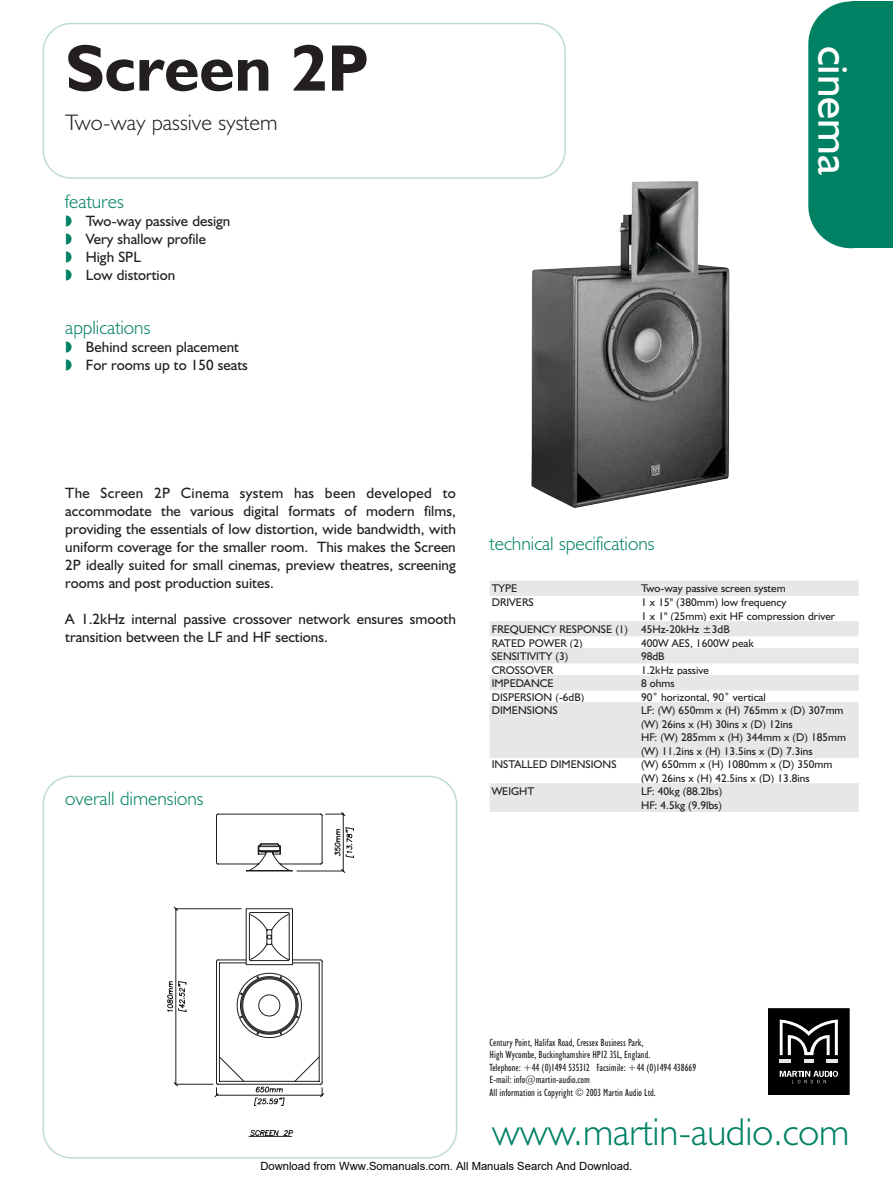
<style>
.page{position:relative;width:893px;height:1187px;background:#fff}
.page>*{position:absolute;margin:0;border:0;box-sizing:border-box;transform-origin:0 0}
.t1{font:700 66px "Humanist 521 BT";color:#231f1f}
.t2{font:45px "Humanist 521 BT";color:#fff}
.t3{font:300 39px "Humanist 521 BT";color:#008164}
.t4{font:300 22.5px "Humanist 521 BT";color:#231f1f}
.t5{font:300 19.5px "Humanist 521 BT";color:#008164}
.t6{font:15px/18px "Humanist 521 BT";color:#231f1f}
.t7{font:11.25px/13.5px "Humanist 521 BT";color:#231f1f}
.t8{font:11.25px "Arial";color:#000}
.t9{font:condensed 10.5px/12.6px "Humanist 521 BT";color:#231f1f}
</style>
<div class="page">
<div style="left:768px;top:1008px;width:81px;height:86px;background:#000"></div>
<svg style="left:779px;top:1019px;width:58px;height:43px"></svg>
<svg style="left:779px;top:1070px;width:59px;height:13px"></svg>
<div style="left:766px;top:1007px;width:84px;height:89px;border:1px solid #fff"></div>
<div style="left:850px;top:2px;width:42px;height:246px;background:#008164"></div>
<div style="left:808px;top:2px;width:84px;height:246px;background:#008164;border-radius:43px"></div>
<img style="left:531px;top:181px;width:198px;height:327px">
<svg style="left:43px;top:23px;width:523px;height:156px"></svg>
<svg style="left:43px;top:775px;width:414px;height:383px"></svg>
<div style="left:489px;top:580px;width:369px;height:16px;background:#e6e7e8"></div>
<div style="left:489px;top:621px;width:369px;height:15px;background:#e6e7e8"></div>
<div style="left:489px;top:648px;width:369px;height:15px;background:#e6e7e8"></div>
<div style="left:489px;top:675px;width:369px;height:15px;background:#e6e7e8"></div>
<div style="left:489px;top:702px;width:369px;height:15px;background:#e6e7e8"></div>
<div style="left:489px;top:715px;width:369px;height:16px;background:#e6e7e8"></div>
<div style="left:489px;top:729px;width:369px;height:15px;background:#e6e7e8"></div>
<div style="left:489px;top:742px;width:369px;height:16px;background:#e6e7e8"></div>
<div style="left:489px;top:783px;width:369px;height:15px;background:#e6e7e8"></div>
<div style="left:489px;top:796px;width:369px;height:16px;background:#e6e7e8"></div>
<h1 class="t1" style="left:65px;top:44px;width:305px">Screen 2P</h1>
<h3 class="t4" style="left:65px;top:114px;width:214px">Two-way passive system</h3>
<h3 class="t5" style="left:65px;top:194px;width:60px">features</h3>
<h3 class="t6" style="left:86px;top:213px;width:146px">Two-way passive design<br>Very shallow profile<br>High SPL<br>Low distortion</h3>
<h3 class="t5" style="left:65px;top:320px;width:87px">applications</h3>
<h3 class="t6" style="left:86px;top:339px;width:163px">Behind screen placement<br>For rooms up to 150 seats</h3>
<h2 class="t2" style="left:850px;top:46px;width:131px;rotate:90deg">cinema</h2>
<p class="t6" style="left:65px;top:485px;width:392px;text-align:justify">The Screen 2P Cinema system has been developed to accommodate the various digital formats of modern films, providing the essentials of low distortion, wide bandwidth, with uniform coverage for the smaller room. This makes the Screen 2P ideally suited for small cinemas, preview theatres, screening rooms and post production suites.</p>
<h3 class="t6" style="left:65px;top:611px;width:392px">A 1.2kHz internal passive crossover network ensures smooth transition between the LF and HF sections.</h3>
<h3 class="t5" style="left:65px;top:791px;width:140px">overall dimensions</h3>
<h3 class="t5" style="left:489px;top:536px;width:166px">technical specifications</h3>
<p class="t7" style="left:491px;top:583px;width:27px">TYPE</p>
<p class="t7" style="left:641px;top:583px;width:146px">Two-way passive screen system</p>
<p class="t7" style="left:491px;top:596px;width:43px">DRIVERS</p>
<p class="t7" style="left:641px;top:596px;width:147px">1 x 15" (380mm) low frequency</p>
<p class="t7" style="left:641px;top:610px;width:195px">1 x 1" (25mm) exit HF compression driver</p>
<p class="t7" style="left:491px;top:623px;width:240px">FREQUENCY RESPONSE (1) 45Hz-20kHz ±3dB</p>
<p class="t7" style="left:491px;top:637px;width:92px">RATED POWER (2)</p>
<p class="t7" style="left:641px;top:637px;width:114px">400W AES, 1600W peak</p>
<p class="t7" style="left:491px;top:650px;width:78px">SENSITIVITY (3)</p>
<p class="t7" style="left:641px;top:650px;width:25px">98dB</p>
<p class="t7" style="left:491px;top:664px;width:63px">CROSSOVER</p>
<p class="t7" style="left:641px;top:664px;width:69px">1.2kHz passive</p>
<p class="t7" style="left:491px;top:677px;width:63px">IMPEDANCE</p>
<p class="t7" style="left:641px;top:677px;width:35px">8 ohms</p>
<p class="t7" style="left:491px;top:691px;width:94px">DISPERSION (-6dB)</p>
<p class="t7" style="left:641px;top:691px;width:126px">90˚ horizontal, 90˚ vertical</p>
<p class="t7" style="left:491px;top:704px;width:68px">DIMENSIONS</p>
<p class="t7" style="left:641px;top:704px;width:206px">LF: (W) 650mm x (H) 765mm x (D) 307mm (W) 26ins x (H) 30ins x (D) 12ins<br>HF: (W) 285mm x (H) 344mm x (D) 185mm (W) 11.2ins x (H) 13.5ins x (D) 7.3ins</p>
<p class="t7" style="left:491px;top:758px;width:126px">INSTALLED DIMENSIONS</p>
<p class="t7" style="left:641px;top:758px;width:193px">(W) 650mm x (H) 1080mm x (D) 350mm (W) 26ins x (H) 42.5ins x (D) 13.8ins</p>
<p class="t7" style="left:491px;top:785px;width:44px">WEIGHT</p>
<p class="t7" style="left:641px;top:785px;width:83px">LF: 40kg (88.2lbs)<br>HF: 4.5kg (9.9lbs)</p>
<p class="t9" style="left:489px;top:1036px;width:208px">Century Point, Halifax Road, Cressex Business Park,<br>High Wycombe, Buckinghamshire HP12 3SL, England.<br>Telephone: +44 (0)1494 535312 Facsimile: +44 (0)1494 438669<br>E-mail: info@martin-audio.com<br>All information is Copyright © 2003 Martin Audio Ltd.</p>
<h3 class="t3" style="left:492px;top:1117px;width:358px">www.martin-audio.com</h3>
<p class="t8" style="left:260px;top:1159px;width:373px">Download from Www.Somanuals.com. All Manuals Search And Download.</p>
</div>
